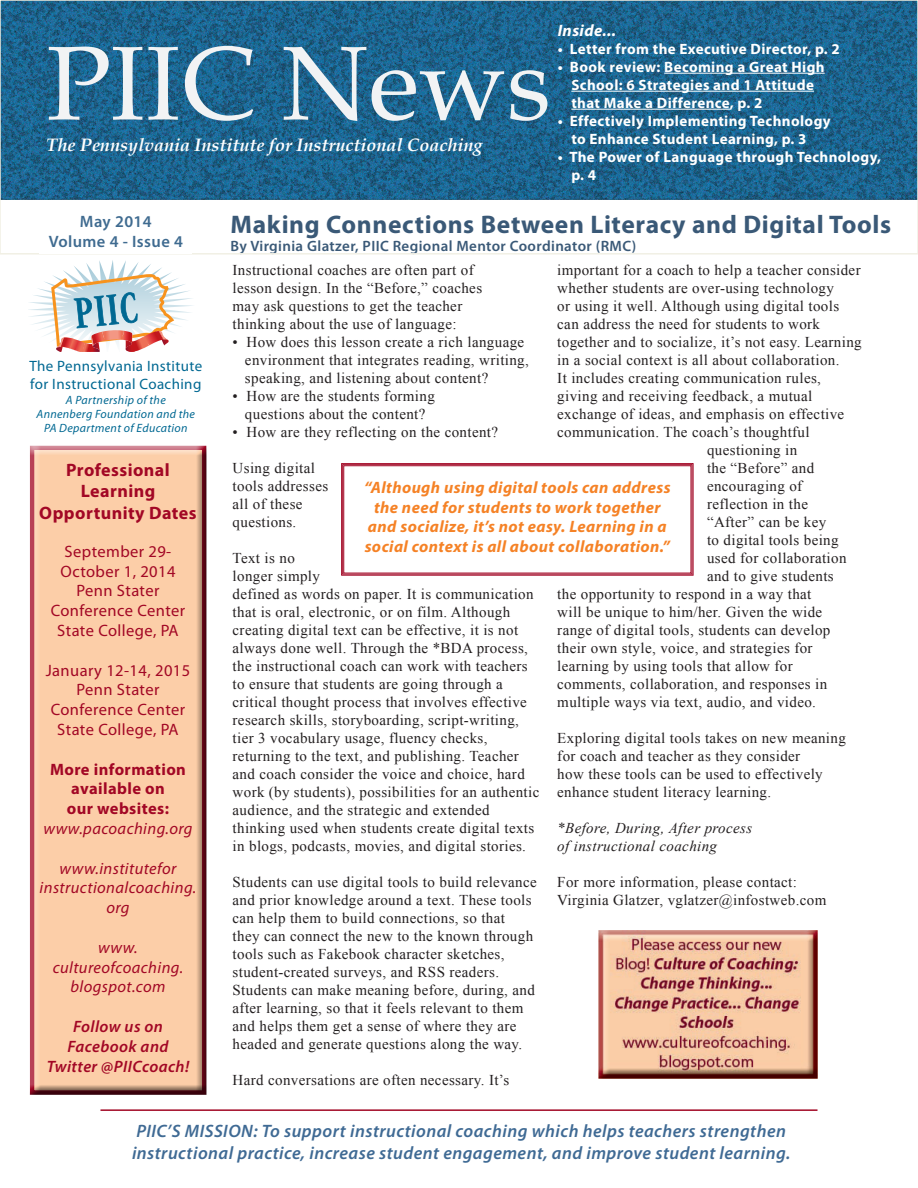
<style>
.page{position:relative;width:918px;height:1188px;background:#fff}
.page>*{position:absolute;margin:0;border:0;box-sizing:border-box;transform-origin:0 0}
.t1{font:105px "Book Antiqua";color:#f2f3f4}
.Emphasis{font:700 25.5px "Myriad Pro";letter-spacing:.025em;color:#3a5977}
.Emphasis-2{font:italic 600 18px/21.6px "Myriad Pro";letter-spacing:.025em;color:#3f6a94}
.t2{font:italic 700 18px "Book Antiqua";color:#fff}
.Emphasis-3{font:700 18px/21.6px "Myriad Pro";letter-spacing:.025em;color:#a20725;text-align:center}
.Emphasis-4{font:italic 700 16.5px/19.8px "Myriad Pro";letter-spacing:.025em;color:#f58226;text-align:center}
.Emphasis-5{font:16.5px/19.8px "Myriad Pro";letter-spacing:.025em;color:#a20725;text-align:center}
.Emphasis-6{font:italic 16.5px/19.8px "Myriad Pro";letter-spacing:.025em;color:#a20725;text-align:center}
.Emphasis-7{font:italic 600 16.5px/19.8px "Myriad Pro";letter-spacing:.025em;color:#a20725;text-align:center}
.Emphasis-8{font:700 16.5px/19.8px "Myriad Pro";letter-spacing:.025em;color:#a20725;text-align:center}
.Emphasis-9{font:600 16.5px "Myriad Pro";letter-spacing:.025em;color:#3f6b90}
.Emphasis-10{font:italic 700 16.5px "Myriad Pro";letter-spacing:.025em;color:#fff}
.Emphasis-11{font:15px/18px "Times New Roman";letter-spacing:.025em;color:#231f20}
.Emphasis-12{font:700 15px/18px "Myriad Pro";letter-spacing:.025em;color:#fff}
.Emphasis-13{font:600 15px "Myriad Pro";letter-spacing:.025em;color:#3a5977}
.Emphasis-14{font:italic 15px/18px "Times New Roman";letter-spacing:.025em;color:#231f20}
.Emphasis-15{font:15px/18px "Myriad Pro";letter-spacing:.025em;color:#006892}
.Emphasis-16{font:italic 12px "Myriad Pro";letter-spacing:.025em;color:#006892}
.t3{font:italic 6px/7.5px "Calibri";letter-spacing:.05em;color:#006892;text-align:center}
</style>
<div class="page">
<hr style="left:100px;top:1109px;width:718px;height:2px;background:#a20725">
<img style="left:599px;top:930px;width:219px;height:148px">
<img style="left:3px;top:3px;width:912px;height:197px">
<div style="left:0;top:0;width:918px;height:255px;border:2px solid #f1f0e4"></div>
<svg style="left:28px;top:260px;width:165px;height:92px"></svg>
<div style="left:40px;top:215px;width:152px;height:39px;background:#fff"></div>
<hr style="left:664px;top:73px;width:161px;height:1px;background:#fff">
<hr style="left:571px;top:91px;width:243px;height:1px;background:#fff">
<hr style="left:571px;top:109px;width:159px;height:1px;background:#fff">
<div style="left:28px;top:446px;width:179px;height:649px;background:#231f20;opacity:.75"></div>
<svg style="left:341px;top:463px;width:353px;height:113px"></svg>
<div style="left:342px;top:464px;width:350px;height:110px;border:1px solid #a20725"></div>
<div style="left:343px;top:465px;width:348px;height:108px;border:1px solid #a20725"></div>
<p class="t1" style="left:47px;top:11px;width:506px">PIIC News</p>
<p class="t2" style="left:47px;top:133px;width:437px">The Pennsylvania Institute for Instructional Coaching</p>
<p class="Emphasis-10" style="left:558px;top:19px;width:60px">Inside...</p>
<p class="Emphasis-12" style="left:558px;top:39px;width:284px">• Letter from the Executive Director, p. 2</p>
<p class="Emphasis-12" style="left:571px;top:57px;width:255px;text-indent:-14px">• Book review: Becoming a Great High<br>School: 6 Strategies and 1 Attitude that Make a Difference, p. 2</p>
<p class="Emphasis-12" style="left:571px;top:111px;width:261px;text-indent:-14px">• Effectively Implementing Technology to Enhance Student Learning, p. 3</p>
<p class="Emphasis-12" style="left:571px;top:147px;width:311px;text-indent:-14px">• The Power of Language through Technology, p. 4</p>
<p class="Emphasis-9" style="left:80px;top:211px;width:73px">May 2014</p>
<p class="Emphasis-9" style="left:49px;top:231px;width:136px">Volume 4 - Issue 4</p>
<p class="Emphasis-15" style="left:29px;top:357px;width:174px">The Pennsylvania Institute for Instructional Coaching</p>
<p class="Emphasis-16" style="left:66px;top:392px;width:101px">A Partnership of the</p>
<p class="Emphasis-16" style="left:37px;top:407px;width:160px">Annenberg Foundation and the</p>
<p class="Emphasis-16" style="left:44px;top:421px;width:145px">PA Department of Education</p>
<p class="t3" style="left:47px;top:385px;width:129px">A partnership of the Annenberg Foundation and the Pennsylvania Department of Education</p>
<p class="Emphasis-3" style="left:39px;top:458px;width:159px">Professional<br>Learning<br>Opportunity Dates</p>
<p class="Emphasis-5" style="left:60px;top:541px;width:117px;text-align:left">September 29-<br>October 1, 2014</p>
<p class="Emphasis-5" style="left:51px;top:581px;width:136px">Penn Stater<br>Conference Center</p>
<p class="Emphasis-5" style="left:57px;top:620px;width:123px">State College, PA</p>
<p class="Emphasis-5" style="left:46px;top:660px;width:146px">January 12-14, 2015</p>
<p class="Emphasis-5" style="left:51px;top:680px;width:136px">Penn Stater<br>Conference Center</p>
<p class="Emphasis-5" style="left:57px;top:719px;width:123px">State College, PA</p>
<p class="Emphasis-8" style="left:50px;top:759px;width:137px">More information available on<br>our websites:</p>
<p class="Emphasis-6" style="left:43px;top:818px;width:151px">www.pacoaching.org</p>
<p class="Emphasis-6" style="left:59px;top:858px;width:119px">www.institutefor</p>
<p class="Emphasis-6" style="left:40px;top:878px;width:158px">instructionalcoaching. org</p>
<p class="Emphasis-6" style="left:53px;top:937px;width:132px">www. cultureofcoaching. blogspot.com</p>
<p class="Emphasis-7" style="left:47px;top:1016px;width:144px">Follow us on<br>Facebook and<br>Twitter @PIICcoach!</p>
<p class="Emphasis" style="left:231px;top:208px;width:662px">Making Connections Between Literacy and Digital Tools</p>
<p class="Emphasis-13" style="left:231px;top:236px;width:407px">By Virginia Glatzer, PIIC Regional Mentor Coordinator (RMC)</p>
<p class="Emphasis-11" style="left:233px;top:260px;width:251px">Instructional coaches are often part of lesson design. In the “Before,” coaches may ask questions to get the teacher thinking about the use of language:</p>
<p class="Emphasis-11" style="left:245px;top:332px;width:285px;text-indent:-12px">• How does this lesson create a rich language environment that integrates reading, writing, speaking, and listening about content?</p>
<p class="Emphasis-11" style="left:233px;top:386px;width:204px;text-align:center">• How are the students forming questions about the content?</p>
<p class="Emphasis-11" style="left:233px;top:422px;width:267px">• How are they reflecting on the content?</p>
<p class="Emphasis-11" style="left:233px;top:458px;width:97px">Using digital tools addresses all of these questions.</p>
<p class="Emphasis-11" style="left:233px;top:548px;width:308px">Text is no<br>longer simply<br>defined as words on paper. It is communication that is oral, electronic, or on film. Although creating digital text can be effective, it is not always done well. Through the *BDA process, the instructional coach can work with teachers to ensure that students are going through a critical thought process that involves effective research skills, storyboarding, script-writing, tier 3 vocabulary usage, fluency checks, returning to the text, and publishing. Teacher and coach consider the voice and choice, hard work (by students), possibilities for an authentic audience, and the strategic and extended thinking used when students create digital texts in blogs, podcasts, movies, and digital stories.</p>
<p class="Emphasis-11" style="left:233px;top:872px;width:306px">Students can use digital tools to build relevance and prior knowledge around a text. These tools can help them to build connections, so that<br>they can connect the new to the known through tools such as Fakebook character sketches, student-created surveys, and RSS readers.<br>Students can make meaning before, during, and after learning, so that it feels relevant to them and helps them get a sense of where they are headed and generate questions along the way.</p>
<p class="Emphasis-11" style="left:233px;top:1070px;width:278px">Hard conversations are often necessary. It’s</p>
<p class="Emphasis-11" style="left:557px;top:260px;width:305px">important for a coach to help a teacher consider</p>
<p class="Emphasis-11" style="left:557px;top:278px;width:278px">whether students are over-using technology</p>
<p class="Emphasis-11" style="left:557px;top:296px;width:283px">or using it well. Although using digital tools</p>
<p class="Emphasis-11" style="left:557px;top:314px;width:264px">can address the need for students to work</p>
<p class="Emphasis-11" style="left:557px;top:332px;width:306px">together and to socialize, it’s not easy. Learning</p>
<p class="Emphasis-11" style="left:557px;top:350px;width:284px">in a social context is all about collaboration.</p>
<p class="Emphasis-11" style="left:557px;top:368px;width:265px">It includes creating communication rules,</p>
<p class="Emphasis-11" style="left:557px;top:386px;width:257px">giving and receiving feedback, a mutual</p>
<p class="Emphasis-11" style="left:557px;top:404px;width:289px">exchange of ideas, and emphasis on effective</p>
<p class="Emphasis-11" style="left:557px;top:422px;width:254px">communication. The coach’s thoughtful</p>
<p class="Emphasis-11" style="left:707px;top:440px;width:92px">questioning in</p>
<p class="Emphasis-11" style="left:707px;top:458px;width:109px">the “Before” and</p>
<p class="Emphasis-11" style="left:707px;top:476px;width:97px">encouraging of</p>
<p class="Emphasis-11" style="left:707px;top:494px;width:102px">reflection in the</p>
<p class="Emphasis-11" style="left:707px;top:512px;width:121px">“After” can be key</p>
<p class="Emphasis-11" style="left:707px;top:530px;width:133px">to digital tools being</p>
<p class="Emphasis-11" style="left:707px;top:548px;width:141px">used for collaboration</p>
<p class="Emphasis-11" style="left:707px;top:566px;width:128px">and to give students</p>
<p class="Emphasis-11" style="left:557px;top:584px;width:256px">the opportunity to respond in a way that</p>
<p class="Emphasis-11" style="left:557px;top:602px;width:266px">will be unique to him/her. Given the wide</p>
<p class="Emphasis-11" style="left:557px;top:620px;width:275px">range of digital tools, students can develop</p>
<p class="Emphasis-11" style="left:557px;top:638px;width:257px">their own style, voice, and strategies for</p>
<p class="Emphasis-11" style="left:557px;top:656px;width:237px">learning by using tools that allow for</p>
<p class="Emphasis-11" style="left:557px;top:674px;width:271px">comments, collaboration, and responses in</p>
<p class="Emphasis-11" style="left:557px;top:692px;width:260px">multiple ways via text, audio, and video.</p>
<p class="Emphasis-11" style="left:557px;top:728px;width:290px">Exploring digital tools takes on new meaning for coach and teacher as they consider<br>how these tools can be used to effectively enhance student literacy learning.</p>
<p class="Emphasis-14" style="left:557px;top:818px;width:196px">*Before, During, After process of instructional coaching</p>
<p class="Emphasis-11" style="left:557px;top:872px;width:241px">For more information, please contact:</p>
<p class="Emphasis-11" style="left:557px;top:890px;width:271px">Virginia Glatzer, vglatzer@infostweb.com</p>
<p class="Emphasis-4" style="left:364px;top:477px;width:308px">“Although using digital tools can address the need for students to work together and socialize, it’s not easy. Learning in a social context is all about collaboration.”</p>
<p class="Emphasis-2" style="left:132px;top:1120px;width:660px">PIIC’S MISSION: To support instructional coaching which helps teachers strengthen instructional practice, increase student engagement, and improve student learning.</p>
</div>
